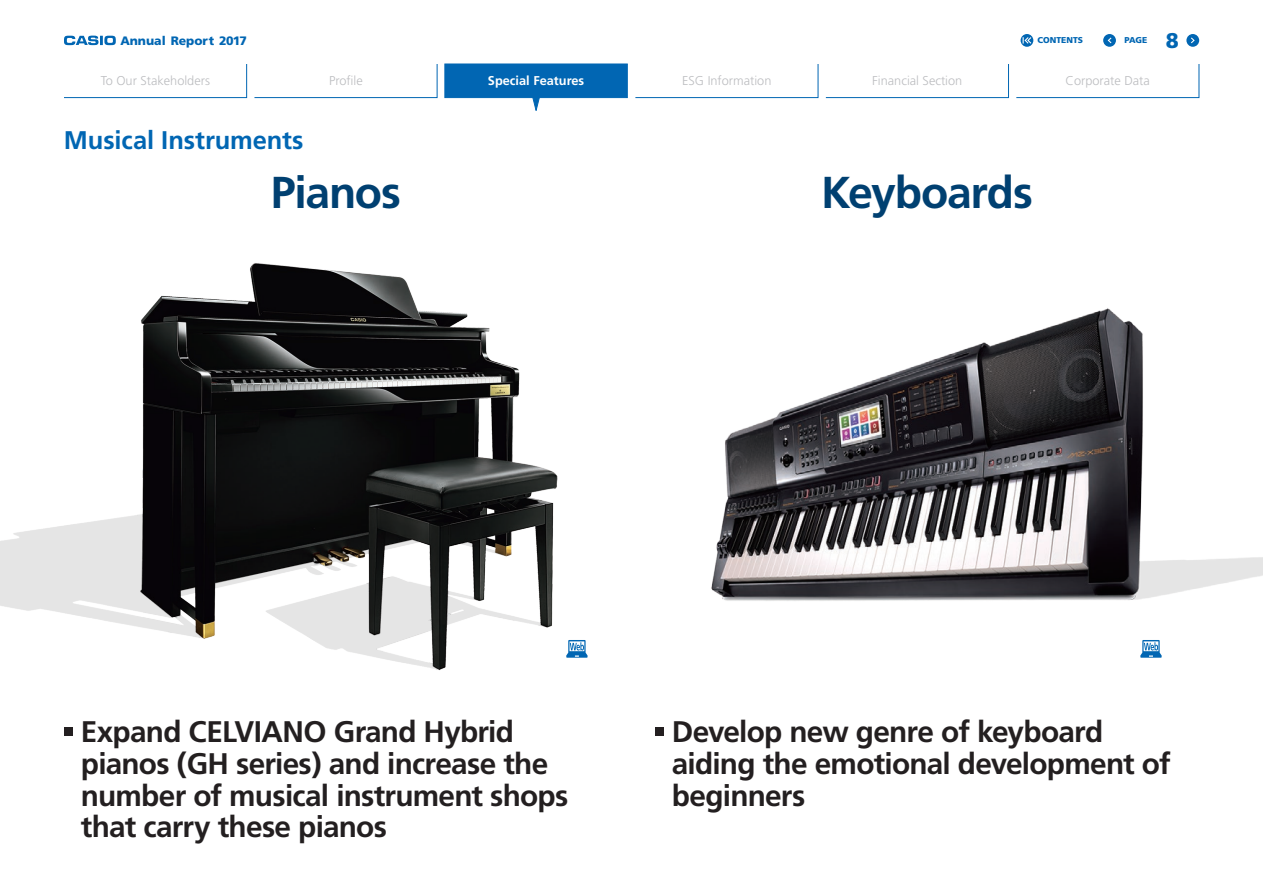
<style>
.page{position:relative;width:1263px;height:893px;background:#fff}
.page>*{position:absolute;margin:0;border:0;box-sizing:border-box;transform-origin:0 0}
.t1{font:700 44.7px "Frutiger";letter-spacing:-.03em;color:#004071}
.t2{font:700 29.7px/32px "Frutiger";letter-spacing:-.025em;color:#231f20}
.t3{font:700 25.5px "Frutiger";letter-spacing:-.005em;color:#0166b3}
.t4{font:900 21.3px "Frutiger";color:#0166b3}
.t5{font:300 12.75px "Frutiger";color:#bcbdc0}
.t6{font:700 12.75px "Frutiger";color:#fff}
.t7{font:900 12.15px "Frutiger";color:#0166b3}
.t8{font:900 8.55px "Frutiger";color:#0166b3}
</style>
<div class="page">
<svg style="left:444px;top:64px;width:184px;height:47px"></svg>
<svg style="left:64px;top:36px;width:52px;height:9px"></svg>
<svg style="left:635px;top:64px;width:183px;height:34px"></svg>
<svg style="left:825px;top:64px;width:184px;height:34px"></svg>
<svg style="left:1016px;top:64px;width:183px;height:34px"></svg>
<svg style="left:254px;top:64px;width:183px;height:34px"></svg>
<svg style="left:64px;top:64px;width:183px;height:34px"></svg>
<div style="left:1103px;top:34px;width:13px;height:13px;background:#0166b3;border-radius:50%"></div>
<svg style="left:1107px;top:37px;width:5px;height:7px"></svg>
<svg style="left:1186px;top:34px;width:13px;height:13px"></svg>
<svg style="left:1190px;top:36px;width:5px;height:8px"></svg>
<svg style="left:1020px;top:34px;width:13px;height:13px"></svg>
<svg style="left:1022px;top:36px;width:10px;height:9px"></svg>
<div style="left:64px;top:727px;width:8px;height:9px;background:#231f20"></div>
<div style="left:655px;top:727px;width:8px;height:9px;background:#231f20"></div>
<img style="left:711px;top:308px;width:552px;height:293px">
<img style="left:0;top:263px;width:558px;height:407px">
<svg style="left:566px;top:640px;width:21px;height:18px"></svg>
<svg style="left:1140px;top:640px;width:21px;height:18px"></svg>
<p class="t7" style="left:120px;top:33px;width:128px">Annual Report 2017</p>
<p class="t8" style="left:1037px;top:35px;width:47px">CONTENTS</p>
<p class="t8" style="left:1124px;top:35px;width:24px">PAGE</p>
<p class="t4" style="left:1166px;top:27px;width:15px">8</p>
<p class="t5" style="left:101px;top:74px;width:111px">To Our Stakeholders</p>
<p class="t5" style="left:329px;top:74px;width:35px">Profile</p>
<p class="t6" style="left:488px;top:73px;width:98px">Special Features</p>
<p class="t5" style="left:682px;top:74px;width:91px">ESG Information</p>
<p class="t5" style="left:872px;top:74px;width:91px">Financial Section</p>
<p class="t5" style="left:1065px;top:74px;width:86px">Corporate Data</p>
<p class="t3" style="left:64px;top:125px;width:241px">Musical Instruments</p>
<h1 class="t1" style="left:271px;top:166px;width:132px">Pianos</h1>
<h1 class="t1" style="left:821px;top:166px;width:213px">Keyboards</h1>
<p class="t2" style="left:81px;top:715px;width:489px">Expand CELVIANO Grand Hybrid pianos (GH series) and increase the number of musical instrument shops that carry these pianos</p>
<p class="t2" style="left:672px;top:715px;width:500px">Develop new genre of keyboard aiding the emotional development of beginners</p>
</div>
